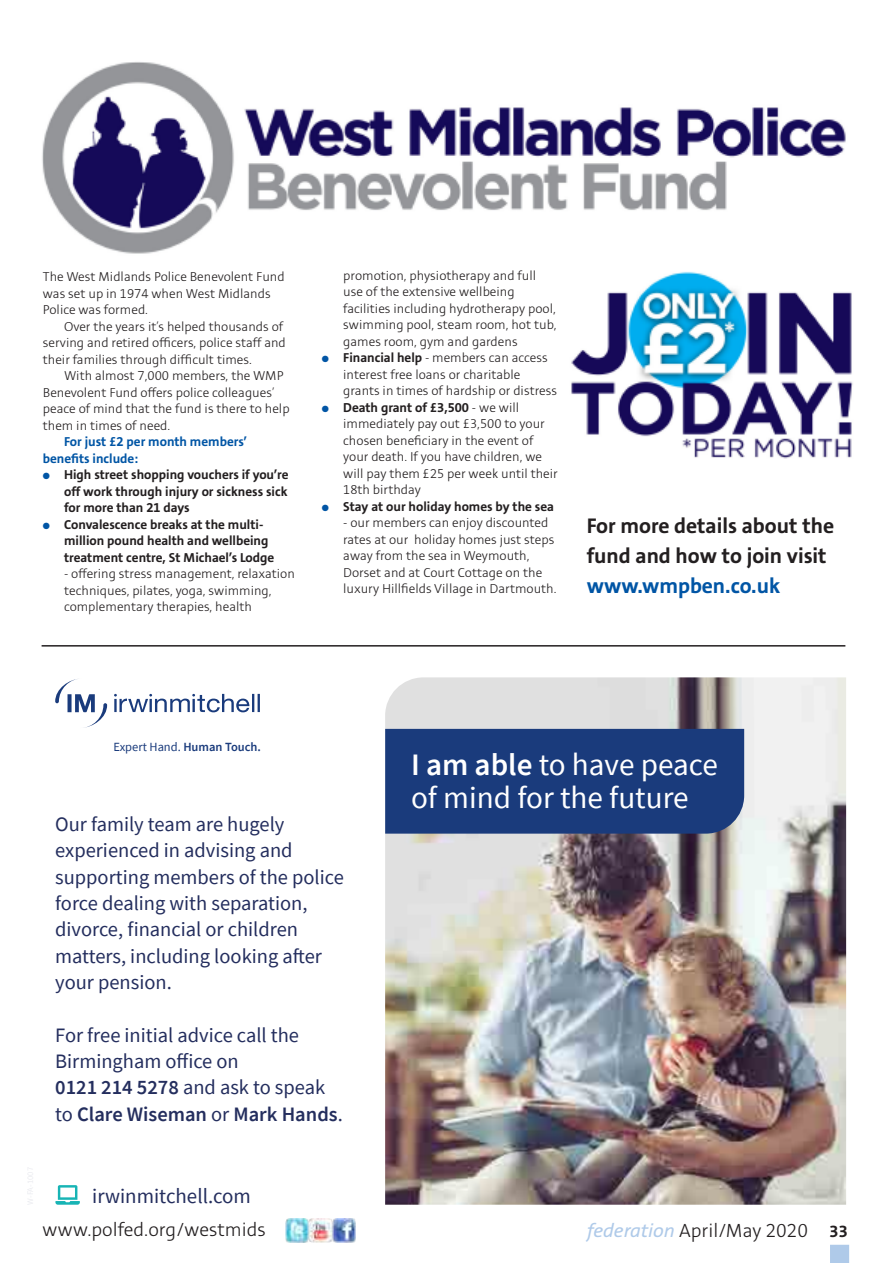
<style>
.page{position:relative;width:893px;height:1263px;background:#fff}
.page>*{position:absolute;margin:0;border:0;box-sizing:border-box;transform-origin:0 0}
.t1{font:31.2px/33px "Source Sans Pro";color:#fff}
.t2{font:700 23.25px/30px "Stinnes Sans";color:#231f20}
.t3{font:700 23.25px "Stinnes Sans";color:#0155a5}
.t4{font:300 21px "Stinnes Sans";color:#231f20}
.t5{font:21px "Source Sans Pro";color:#242e5e}
.t6{font:20.4px/26.4px "Source Sans Pro";color:#242e5e}
.t7{font:300 14.25px/16.5px "Stinnes Sans";color:#231f20}
.t8{font:700 14.25px/16.5px "Stinnes Sans";color:#231f20;text-align:justify}
.t9{font:700 14.25px/16.5px "Stinnes Sans";color:#0155a5}
.t10{font:12.45px "Source Sans Pro";color:#1a3b7c}
.s1{color:#0155a5}
.s2{font-weight:700}
.s3{font-weight:600}
.s4{font-weight:400;font-style:italic;color:#afcae9}
.s5{font-weight:700;font-size:18px}
</style>
<div class="page">
<hr style="left:42px;top:645px;width:803px;height:2px;background:#231f20">
<img style="left:385px;top:677px;width:461px;height:528px">
<div style="left:385px;top:729px;width:359px;height:105px;background:#1a3b7c"></div>
<svg style="left:55px;top:1185px;width:25px;height:20px"></svg>
<svg style="left:55px;top:679px;width:52px;height:49px"></svg>
<svg style="left:114px;top:694px;width:146px;height:18px"></svg>
<img style="left:285px;top:1218px;width:71px;height:25px">
<div style="left:830px;top:1245px;width:19px;height:18px;background:#afcae9"></div>
<img style="left:571px;top:271px;width:282px;height:188px">
<img style="left:42px;top:62px;width:804px;height:192px">
<p class="t7" style="left:43px;top:269px;width:243px">The West Midlands Police Benevolent Fund was set up in 1974 when West Midlands<br>Police was formed.</p>
<p class="t7" style="left:43px;top:319px;width:245px;text-indent:21px">Over the years it’s helped thousands of serving and retired officers, police staff and their families through difficult times.</p>
<p class="t7" style="left:43px;top:368px;width:248px;text-indent:21px">With almost 7,000 members, the WMP Benevolent Fund offers police colleagues’ peace of mind that the fund is there to help them in times of need.</p>
<p class="t9" style="left:43px;top:434px;width:206px;text-indent:21px">For just £2 per month members’ benefits include:</p>
<p class="t8" style="left:64px;top:467px;width:226px;text-indent:-21px"><span class="s1">●</span> High street shopping vouchers if you’re off work through injury or sickness sick for more than 21 days</p>
<p class="t8" style="left:64px;top:517px;width:212px;text-align:left;text-indent:-21px"><span class="s1">●</span> Convalescence breaks at the multi&shy;million pound health and wellbeing treatment centre, St Michael’s Lodge</p>
<p class="t7" style="left:64px;top:566px;width:232px">- offering stress management, relaxation techniques, pilates, yoga, swimming, complementary therapies, health</p>
<p class="t7" style="left:343px;top:268px;width:215px">promotion, physiotherapy and full use of the extensive wellbeing facilities including hydrotherapy pool, swimming pool, steam room, hot tub, games room, gym and gardens</p>
<p class="t7" style="left:343px;top:350px;width:215px;text-indent:-21px"><span class="s1">●</span> <span class="s2">Financial help</span> - members can access interest free loans or charitable grants in times of hardship or distress</p>
<p class="t7" style="left:343px;top:400px;width:216px;text-indent:-21px"><span class="s1">●</span> <span class="s2">Death grant of £3,500</span> - we will immediately pay out £3,500 to your chosen beneficiary in the event of your death. If you have children, we will pay them £25 per week until their<br>18th birthday</p>
<p class="t8" style="left:322px;top:499px;width:233px"><span class="s1">●</span> Stay at our holiday homes by the sea</p>
<p class="t7" style="left:343px;top:515px;width:215px">- our members can enjoy discounted rates at our holiday homes just steps away from the sea in Weymouth, Dorset and at Court Cottage on the luxury Hillfields Village in Dartmouth.</p>
<p class="t2" style="left:587px;top:512px;width:249px">For more details about the fund and how to join visit</p>
<p class="t3" style="left:587px;top:575px;width:195px">www.wmpben.co.uk</p>
<p class="t10" style="left:114px;top:739px;width:149px">Expert Hand. <span class="s3">Human Touch.</span></p>
<p class="t1" style="left:411px;top:748px;width:308px"><span class="s3">I am able</span> to have peace of mind for the future</p>
<p class="t6" style="left:55px;top:811px;width:290px">Our family team are hugely experienced in advising and supporting members of the police force dealing with separation, divorce, financial or children matters, including looking after your pension.</p>
<p class="t6" style="left:55px;top:1021px;width:289px">For free initial advice call the<br>Birmingham office on<br><span class="s3">0121 214 5278</span> and ask to speak to <span class="s3">Clare Wiseman</span> or <span class="s3">Mark Hands</span>.</p>
<p class="t5" style="left:92px;top:1182px;width:160px">irwinmitchell.com</p>
<p class="t4" style="left:43px;top:1220px;width:225px">www.polfed.org/westmids</p>
<p class="t4" style="left:587px;top:1220px;width:262px"><span class="s4">federation</span> April/May 2020 <span class="s5">33</span></p>
</div>
